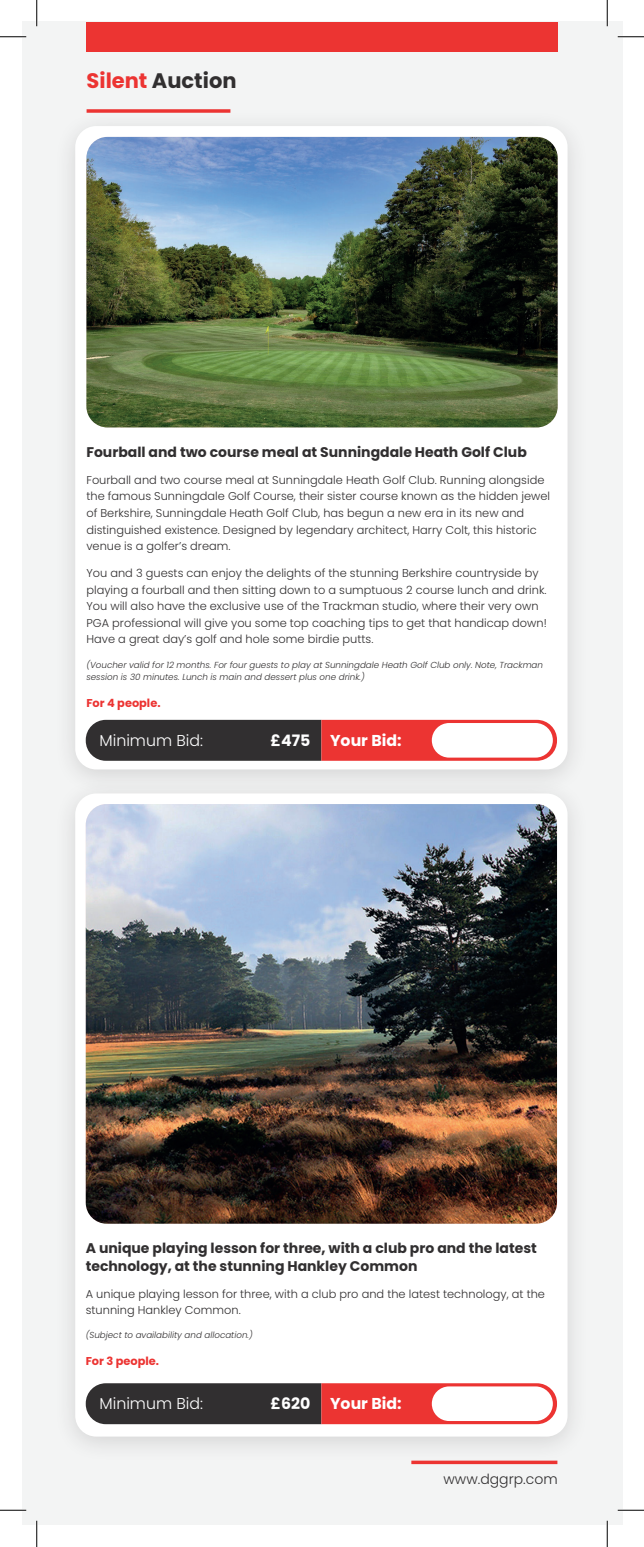
<style>
.page{position:relative;width:644px;height:1547px;background:#fff}
.page>*{position:absolute;margin:0;border:0;box-sizing:border-box;transform-origin:0 0}
.t1{font:700 21px "Poppins";color:#312f30}
.t2{font:700 15.75px "Poppins";color:#fff}
.t3{font:300 15.75px "Poppins";color:#fff}
.t4{font:700 14px/17.5px "Poppins";color:#312f30}
.t5{font:300 14px "Poppins";color:#312f30}
.t6{font:300 11.38px/16.6px "Poppins";color:#312f30}
.t7{font:700 11.38px "Poppins";color:#ec3432}
.t8{font:italic 300 8.75px/12.2px "Poppins";color:#312f30}
.s1{color:#ec3432}
</style>
<div class="page">
<div style="left:22px;top:22px;width:600px;height:1503px;background:#f3f4f4"></div>
<div style="left:54px;top:777px;width:536px;height:686px;background:#eeefef"></div>
<div style="left:75px;top:793px;width:493px;height:643px;background:#fff;border-radius:21px"></div>
<img style="left:86px;top:804px;width:471px;height:420px">
<svg style="left:86px;top:1383px;width:471px;height:41px;background:#793737"></svg>
<div style="left:432px;top:1386px;width:121px;height:35px;background:#fff;border-radius:17px"></div>
<div style="left:54px;top:109px;width:536px;height:687px;background:#edeeee"></div>
<div style="left:75px;top:126px;width:493px;height:643px;background:#fff;border-radius:21px"></div>
<img style="left:86px;top:137px;width:472px;height:290px">
<svg style="left:86px;top:720px;width:471px;height:41px;background:#793636"></svg>
<div style="left:432px;top:723px;width:121px;height:35px;background:#fff;border-radius:17px"></div>
<svg style="left:411px;top:1460px;width:146px;height:4px"></svg>
<div style="left:86px;top:22px;width:472px;height:30px;background:#ec3432"></div>
<hr style="left:0;top:36px;width:26px;height:2px;background:#fff">
<hr style="left:618px;top:36px;width:26px;height:2px;background:#fff">
<hr style="left:0;top:1509px;width:26px;height:2px;background:#fff">
<hr style="left:618px;top:1509px;width:26px;height:2px;background:#fff">
<hr style="left:36px;top:0;width:2px;height:26px;background:#fff">
<hr style="left:36px;top:1521px;width:2px;height:26px;background:#fff">
<hr style="left:606px;top:0;width:2px;height:26px;background:#fff">
<hr style="left:606px;top:1521px;width:2px;height:26px;background:#fff">
<svg style="left:0;top:36px;width:26px;height:1px"></svg>
<svg style="left:618px;top:36px;width:26px;height:1px"></svg>
<svg style="left:0;top:1510px;width:26px;height:1px"></svg>
<svg style="left:618px;top:1510px;width:26px;height:1px"></svg>
<svg style="left:36px;top:0;width:1px;height:26px"></svg>
<svg style="left:36px;top:1521px;width:1px;height:26px"></svg>
<svg style="left:607px;top:0;width:1px;height:26px"></svg>
<svg style="left:607px;top:1521px;width:1px;height:26px"></svg>
<h1 class="t1" style="left:87px;top:69px;width:151px"><span class="s1">Silent</span> Auction</h1>
<p class="t4" style="left:86px;top:443px;width:442px">Fourball and two course meal at Sunningdale Heath Golf Club</p>
<p class="t6" style="left:86px;top:472px;width:465px">Fourball and two course meal at Sunningdale Heath Golf Club. Running alongside the famous Sunningdale Golf Course, their sister course known as the hidden jewel of Berkshire, Sunningdale Heath Golf Club, has begun a new era in its new and distinguished existence. Designed by legendary architect, Harry Colt, this historic venue is a golfer’s dream.</p>
<p class="t6" style="left:86px;top:565px;width:462px">You and 3 guests can enjoy the delights of the stunning Berkshire countryside by playing a fourball and then sitting down to a sumptuous 2 course lunch and drink.<br>You will also have the exclusive use of the Trackman studio, where their very own PGA professional will give you some top coaching tips to get that handicap down!<br>Have a great day’s golf and hole some birdie putts.</p>
<p class="t8" style="left:86px;top:658px;width:458px">(Voucher valid for 12 months. For four guests to play at Sunningdale Heath Golf Club only. Note, Trackman session is 30 minutes. Lunch is main and dessert plus one drink.)</p>
<p class="t7" style="left:86px;top:696px;width:76px">For 4 people.</p>
<h2 class="t3" style="left:99px;top:731px;width:105px">Minimum Bid:</h2>
<h2 class="t2" style="left:271px;top:731px;width:41px">£475</h2>
<h2 class="t2" style="left:330px;top:731px;width:73px">Your Bid:</h2>
<p class="t4" style="left:86px;top:1240px;width:453px">A unique playing lesson for three, with a club pro and the latest technology, at the stunning Hankley Common</p>
<p class="t6" style="left:86px;top:1285px;width:461px">A unique playing lesson for three, with a club pro and the latest technology, at the stunning Hankley Common.</p>
<p class="t8" style="left:86px;top:1329px;width:169px">(Subject to availability and allocation.)</p>
<p class="t7" style="left:86px;top:1354px;width:75px">For 3 people.</p>
<h2 class="t3" style="left:99px;top:1394px;width:105px">Minimum Bid:</h2>
<h2 class="t2" style="left:271px;top:1394px;width:41px">£620</h2>
<h2 class="t2" style="left:330px;top:1394px;width:73px">Your Bid:</h2>
<p class="t5" style="left:444px;top:1471px;width:116px">www.dggrp.com</p>
</div>
